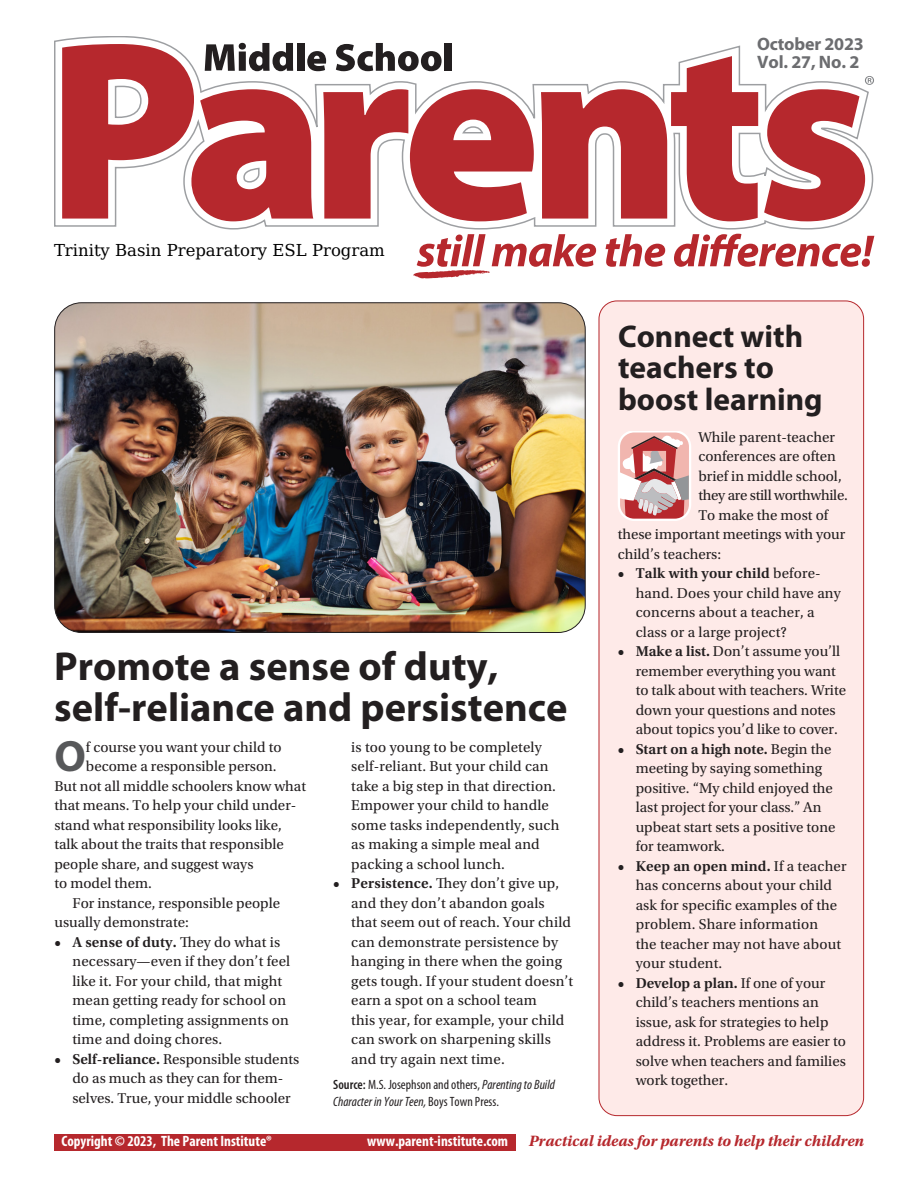
<style>
.page{position:relative;width:918px;height:1188px;background:#fff}
.page>*{position:absolute;margin:0;border:0;box-sizing:border-box;transform-origin:0 0}
.t1{font:700 43.95px "Myriad Pro";color:#57585a}
.t2{font:700 40.5px/40.5px "Myriad Pro";color:#231f20}
.t3{font:700 31.5px/31.5px "Myriad Pro";color:#231f20}
.t4{font:700 18px/18px "Myriad Pro";letter-spacing:-.01em;color:#6c6d70}
.t5{font:16.5px "DejaVu Math Te X Gyre";color:#000}
.t6{font:italic 700 15.75px "Utopia Std";color:#b6282d}
.t7{font:15px/19.5px "Utopia Std";color:#231f20}
.t8{font:700 condensed 15px "Myriad Pro";color:#fff}
.t9{font:15px "Utopia Std";letter-spacing:-.02em;color:#231f20}
.t10{font:condensed 13.5px/16.5px "Myriad Pro";color:#231f20}
.s1{font-weight:600}
.s2{font-style:italic}
</style>
<div class="page">
<svg style="left:54px;top:36px;width:794px;height:194px"></svg>
<svg style="left:606px;top:234px;width:59px;height:33px"></svg>
<svg style="left:674px;top:234px;width:200px;height:33px"></svg>
<svg style="left:62px;top:43px;width:472px;height:178px"></svg>
<div style="left:445px;top:43px;width:7px;height:28px;background:#231f20"></div>
<svg style="left:413px;top:234px;width:183px;height:44px"></svg>
<svg style="left:764px;top:76px;width:110px;height:145px"></svg>
<div style="left:599px;top:301px;width:265px;height:815px;background:#feeae8;border-radius:18px"></div>
<svg style="left:618px;top:431px;width:73px;height:90px;background:#d6a2a2"></svg>
<div style="left:54px;top:1134px;width:462px;height:16px;background:#b6282d"></div>
<img style="left:56px;top:304px;width:528px;height:329px">
<p class="t4" style="left:757px;top:34px;width:108px">October 2023<br>Vol. 27, No. 2</p>
<p class="t5" style="left:54px;top:243px;width:332px">Trinity Basin Preparatory ESL Program</p>
<h2 class="t2" style="left:54px;top:645px;width:515px">Promote a sense of duty, self-reliance and persistence</h2>
<h1 class="t1" style="left:54px;top:728px;width:33px">O</h1>
<p class="t7" style="left:86px;top:738px;width:197px">f course you want your child to</p>
<p class="t7" style="left:86px;top:757px;width:192px">become a responsible person.</p>
<p class="t7" style="left:54px;top:777px;width:253px">But not all middle schoolers know what</p>
<p class="t7" style="left:54px;top:796px;width:243px">that means. To help your child under-</p>
<p class="t7" style="left:54px;top:816px;width:229px">stand what responsibility looks like,</p>
<p class="t7" style="left:54px;top:835px;width:231px">talk about the traits that responsible</p>
<p class="t7" style="left:54px;top:855px;width:201px">people share, and suggest ways</p>
<p class="t7" style="left:54px;top:874px;width:99px">to model them.</p>
<p class="t7" style="left:72px;top:894px;width:209px">For instance, responsible people</p>
<p class="t7" style="left:54px;top:913px;width:136px">usually demonstrate:</p>
<p class="t7" style="left:72px;top:933px;width:219px;text-indent:-18px"><span class="s1">• A sense of duty.</span> They do what is necessary—even if they don’t feel like it. For your child, that might mean getting ready for school on time, completing assignments on time and doing chores.</p>
<p class="t7" style="left:72px;top:1050px;width:228px;text-indent:-18px"><span class="s1">• Self-reliance.</span> Responsible students do as much as they can for them&shy;selves. True, your middle schooler</p>
<p class="t7" style="left:351px;top:738px;width:210px">is too young to be completely self-reliant. But your child can take a big step in that direction.<br>Empower your child to handle some tasks independently, such as making a simple meal and packing a school lunch.</p>
<p class="t7" style="left:351px;top:874px;width:224px;text-indent:-18px"><span class="s1">• Persistence.</span> They don’t give up, and they don’t abandon goals that seem out of reach. Your child can demonstrate persistence by hanging in there when the going gets tough. If your student doesn’t earn a spot on a school team<br>this year, for example, your child can swork on sharpening skills and try again next time.</p>
<p class="t10" style="left:333px;top:1077px;width:223px"><span class="s1">Source:</span> M.S. Josephson and others, <span class="s2">Parenting to Build<br>Character in Your Teen,</span> Boys Town Press.</p>
<h3 class="t3" style="left:618px;top:319px;width:206px">Connect with teachers to boost learning</h3>
<p class="t7" style="left:698px;top:428px;width:138px">While parent-teacher</p>
<p class="t7" style="left:698px;top:447px;width:139px">conferences are often</p>
<p class="t7" style="left:698px;top:467px;width:145px">brief in middle school,</p>
<p class="t9" style="left:698px;top:487px;width:151px">they are still worthwhile.</p>
<p class="t7" style="left:698px;top:506px;width:131px">To make the most of</p>
<p class="t7" style="left:618px;top:525px;width:229px">these important meetings with your</p>
<p class="t7" style="left:618px;top:545px;width:105px">child’s teachers:</p>
<p class="t7" style="left:636px;top:564px;width:207px;text-indent:-18px"><span class="s1">• Talk with your child</span> before&shy;hand. Does your child have any concerns about a teacher, a class or a large project?</p>
<p class="t7" style="left:636px;top:642px;width:212px;text-indent:-18px"><span class="s1">• Make a list.</span> Don’t assume you’ll remember everything you want to talk about with teachers. Write down your questions and notes about topics you’d like to cover.</p>
<p class="t7" style="left:636px;top:740px;width:201px;text-indent:-18px"><span class="s1">• Start on a high note.</span> Begin the meeting by saying something positive. “My child enjoyed the last project for your class.” An upbeat start sets a positive tone for teamwork.</p>
<p class="t7" style="left:636px;top:857px;width:212px;text-indent:-18px"><span class="s1">• Keep an open mind.</span> If a teacher has concerns about your child ask for specific examples of the problem. Share information<br>the teacher may not have about your student.</p>
<p class="t7" style="left:636px;top:974px;width:212px;text-indent:-18px"><span class="s1">• Develop a plan.</span> If one of your child’s teachers mentions an issue, ask for strategies to help address it. Problems are easier to solve when teachers and families work together.</p>
<p class="t8" style="left:62px;top:1132px;width:212px">Copyright © 2023, The Parent Institute®</p>
<p class="t8" style="left:367px;top:1132px;width:142px">www.parent-institute.com</p>
<p class="t6" style="left:529px;top:1132px;width:337px">Practical ideas for parents to help their children</p>
</div>
